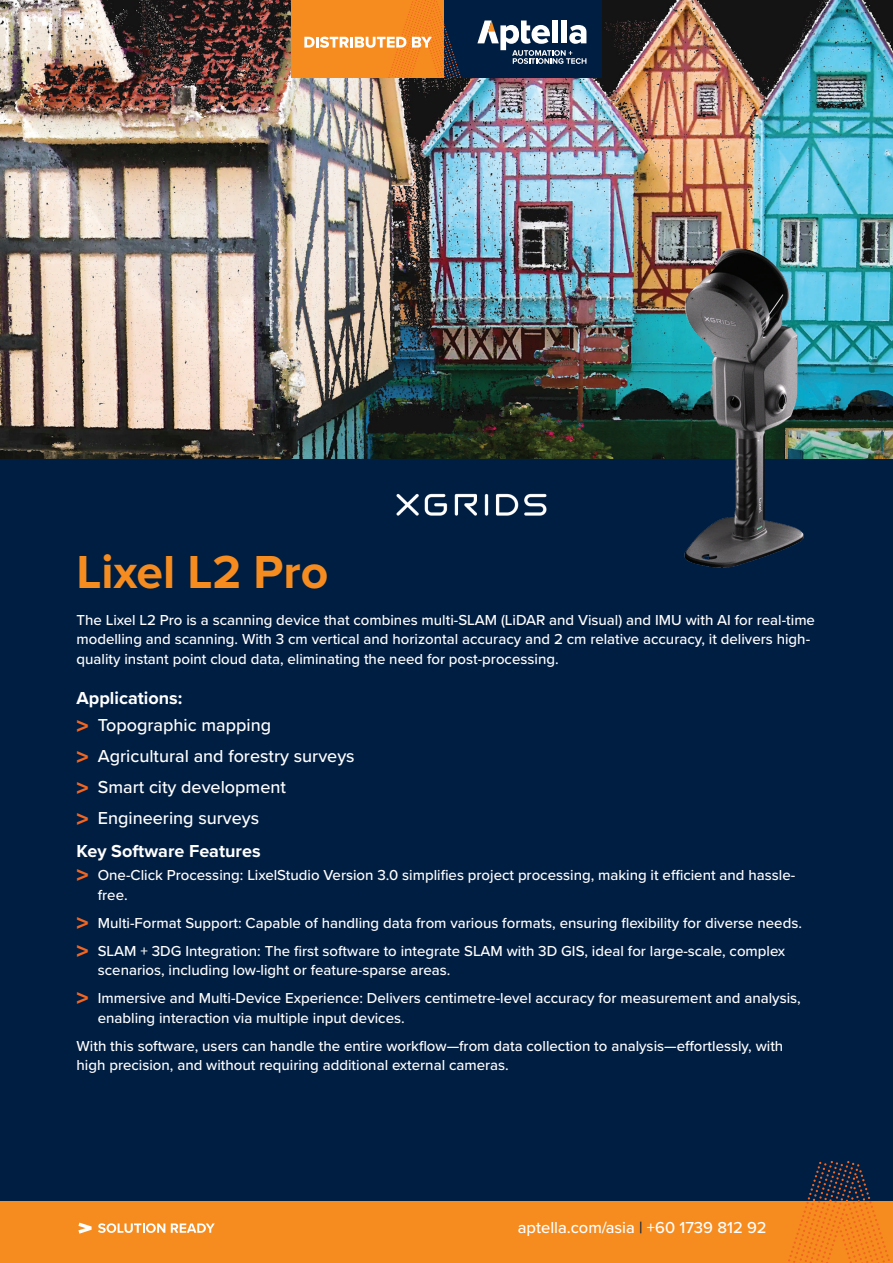
<style>
.page{position:relative;width:893px;height:1263px;background:#fff}
.page>*{position:absolute;margin:0;border:0;box-sizing:border-box;transform-origin:0 0}
.t1{font:700 48px "Proxima Nova";color:#f68c1f}
.t2{font:500 18px/31.3px "Proxima Nova";color:#fff}
.t3{font:500 16.5px "Proxima Nova";color:#fff}
.t4{font:500 15px/19.5px "Proxima Nova";color:#fff}
.s1{font-weight:700}
.s2{font-family:"Proxima Nova Extrabld";font-weight:400;font-size:24px;color:#f36621}
.s3{color:#082040}
</style>
<div class="page">
<div style="left:0;top:1193px;width:893px;height:70px;background:#f68c1f"></div>
<svg style="left:98px;top:1223px;width:67px;height:10px"></svg>
<svg style="left:171px;top:1223px;width:44px;height:10px"></svg>
<svg style="left:78px;top:1222px;width:14px;height:11px"></svg>
<img style="left:0;top:0;width:893px;height:459px">
<div style="left:0;top:459px;width:893px;height:741px;background:#001e42"></div>
<svg style="left:788px;top:1161px;width:102px;height:102px"></svg>
<img style="left:683px;top:230px;width:141px;height:338px">
<div style="left:291px;top:0;width:153px;height:77px;background:#f68c1f"></div>
<div style="left:444px;top:0;width:157px;height:77px;background:#001e42"></div>
<svg style="left:304px;top:0;width:157px;height:78px"></svg>
<div style="left:561px;top:20px;width:6px;height:23px;background:#fff"></div>
<svg style="left:477px;top:21px;width:109px;height:43px"></svg>
<img style="left:396px;top:493px;width:151px;height:23px">
<h1 class="t1" style="left:77px;top:537px;width:253px">Lixel L2 Pro</h1>
<p class="t4" style="left:77px;top:609px;width:740px">The Lixel L2 Pro is a scanning device that combines multi-SLAM (LiDAR and Visual) and IMU with AI for real-time modelling and scanning. With 3 cm vertical and horizontal accuracy and 2 cm relative accuracy, it delivers high&shy;quality instant point cloud data, eliminating the need for post-processing.</p>
<p class="t2" style="left:77px;top:684px;width:196px;line-height:26.7px"><span class="s1">Applications:<br></span><span class="s2">&gt;</span> Topographic mapping</p>
<p class="t2" style="left:77px;top:740px;width:280px"><span class="s2">&gt;</span> Agricultural and forestry surveys <span class="s2">&gt;</span> Smart city development<br><span class="s2">&gt;</span> Engineering surveys<br><span class="s1">Key Software Features</span></p>
<p class="t4" style="left:98px;top:865px;width:699px;text-indent:-21px"><span class="s2">&gt;</span> One-Click Processing: LixelStudio Version 3.0 simplifies project processing, making it efficient and hassle&shy;free.</p>
<p class="t4" style="left:77px;top:908px;width:727px;line-height:28px"><span class="s2">&gt;</span> Multi-Format Support: Capable of handling data from various formats, ensuring flexibility for diverse needs. <span class="s2">&gt;</span> SLAM + 3DG Integration: The first software to integrate SLAM with 3D GIS, ideal for large-scale, complex</p>
<p class="t4" style="left:77px;top:956px;width:726px;line-height:28px;text-indent:21px">scenarios, including low-light or feature-sparse areas.<br><span class="s2">&gt;</span> Immersive and Multi-Device Experience: Delivers centimetre-level accuracy for measurement and analysis,</p>
<p class="t4" style="left:77px;top:1003px;width:708px;line-height:28px;text-indent:21px">enabling interaction via multiple input devices.<br>With this software, users can handle the entire workflow—from data collection to analysis—effortlessly, with</p>
<p class="t4" style="left:77px;top:1055px;width:434px">high precision, and without requiring additional external cameras.</p>
<p class="t3" style="left:518px;top:1215px;width:250px">aptella.com/asia <span class="s3">|</span> +60 1739 812 92</p>
</div>
